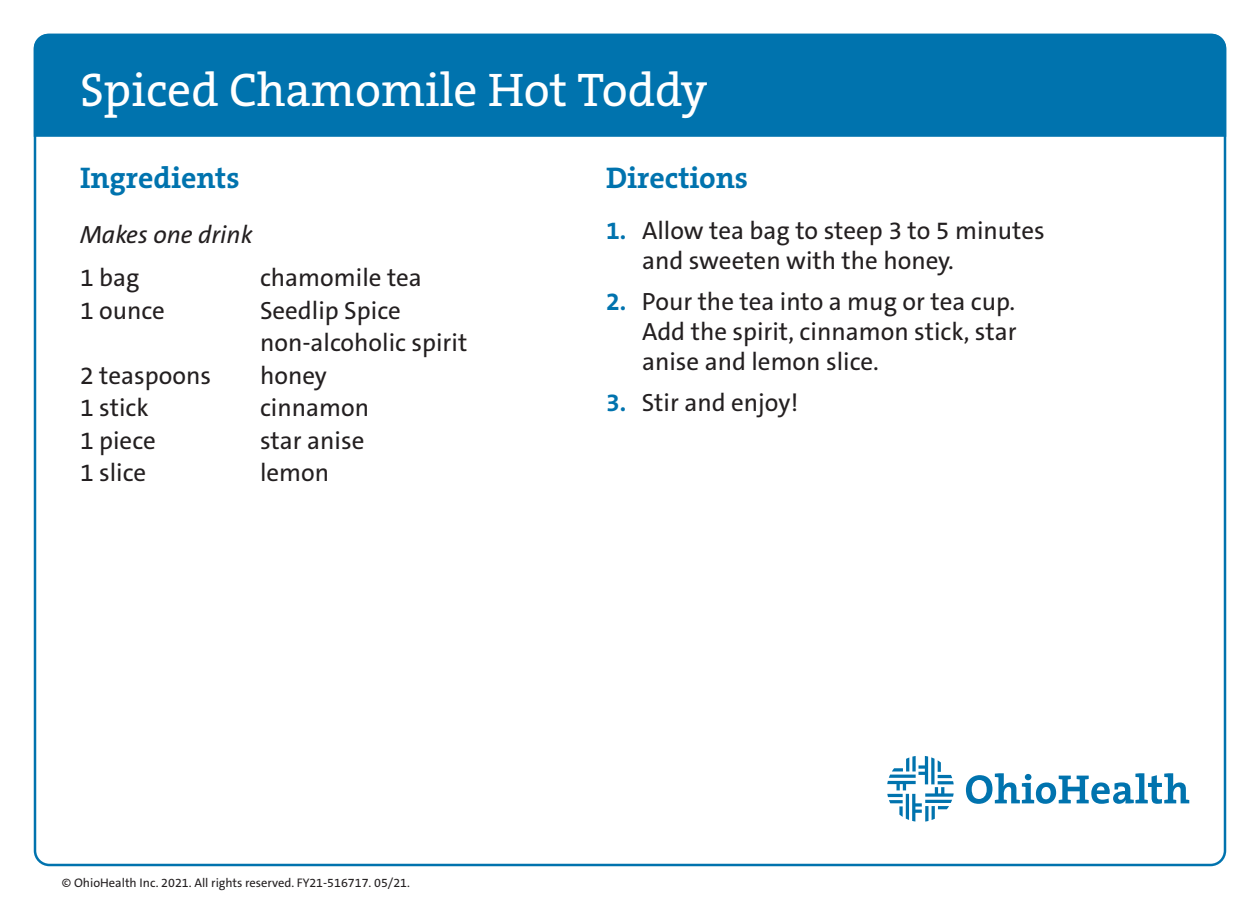
<style>
.page{position:relative;width:1260px;height:900px;background:#fff}
.page>*{position:absolute;margin:0;border:0;box-sizing:border-box;transform-origin:0 0}
.t1{font:47.5px "The Serif B W5 Plain";color:#fff}
.t2{font:700 30px "The Serif B W7";color:#0073ae}
._1st_Tier_Bullets_9{font:25px/30px "The Sans C5";color:#231f20}
.t3{font:italic 25px "The Sans C5";color:#231f20}
.t4{font:12.5px "The Sans C5";color:#231f20}
.s1{font-weight:700;color:#0073ae}
</style>
<div class="page">
<div style="left:34px;top:34px;width:1192px;height:103px;background:#0073ae"></div>
<svg style="left:887px;top:756px;width:67px;height:66px"></svg>
<svg style="left:966px;top:773px;width:223px;height:31px"></svg>
<p class="t1" style="left:80px;top:59px;width:629px">Spiced Chamomile Hot Toddy</p>
<p class="t2" style="left:80px;top:158px;width:161px">Ingredients</p>
<p class="t3" style="left:80px;top:218px;width:174px">Makes one drink</p>
<p class="_1st_Tier_Bullets_9" style="left:80px;top:263px;width:61px">1 bag</p>
<p class="_1st_Tier_Bullets_9" style="left:260px;top:263px;width:163px">chamomile tea</p>
<p class="_1st_Tier_Bullets_9" style="left:80px;top:296px;width:86px">1 ounce</p>
<p class="_1st_Tier_Bullets_9" style="left:260px;top:294px;width:209px;line-height:32.5px">Seedlip Spice non-alcoholic spirit</p>
<p class="_1st_Tier_Bullets_9" style="left:80px;top:361px;width:133px">2 teaspoons</p>
<p class="_1st_Tier_Bullets_9" style="left:260px;top:361px;width:68px">honey</p>
<p class="_1st_Tier_Bullets_9" style="left:80px;top:393px;width:70px">1 stick</p>
<p class="_1st_Tier_Bullets_9" style="left:260px;top:393px;width:111px">cinnamon</p>
<p class="_1st_Tier_Bullets_9" style="left:80px;top:426px;width:77px">1 piece</p>
<p class="_1st_Tier_Bullets_9" style="left:260px;top:426px;width:106px">star anise</p>
<p class="_1st_Tier_Bullets_9" style="left:80px;top:458px;width:68px">1 slice</p>
<p class="_1st_Tier_Bullets_9" style="left:260px;top:458px;width:71px">lemon</p>
<p class="t2" style="left:606px;top:158px;width:144px">Directions</p>
<p class="_1st_Tier_Bullets_9" style="left:642px;top:216px;width:404px;text-indent:-36px"><span class="s1">1.</span> Allow tea bag to steep 3 to 5 minutes and sweeten with the honey.</p>
<p class="_1st_Tier_Bullets_9" style="left:642px;top:287px;width:376px;text-align:justify;text-indent:-36px"><span class="s1">2.</span> Pour the tea into a mug or tea cup.<br>Add the spirit, cinnamon stick, star anise and lemon slice.</p>
<p class="_1st_Tier_Bullets_9" style="left:606px;top:388px;width:194px"><span class="s1">3.</span> Stir and enjoy!</p>
<p class="t4" style="left:62px;top:874px;width:350px">© OhioHealth Inc. 2021. All rights reserved. FY21-516717. 05/21.</p>
</div>
